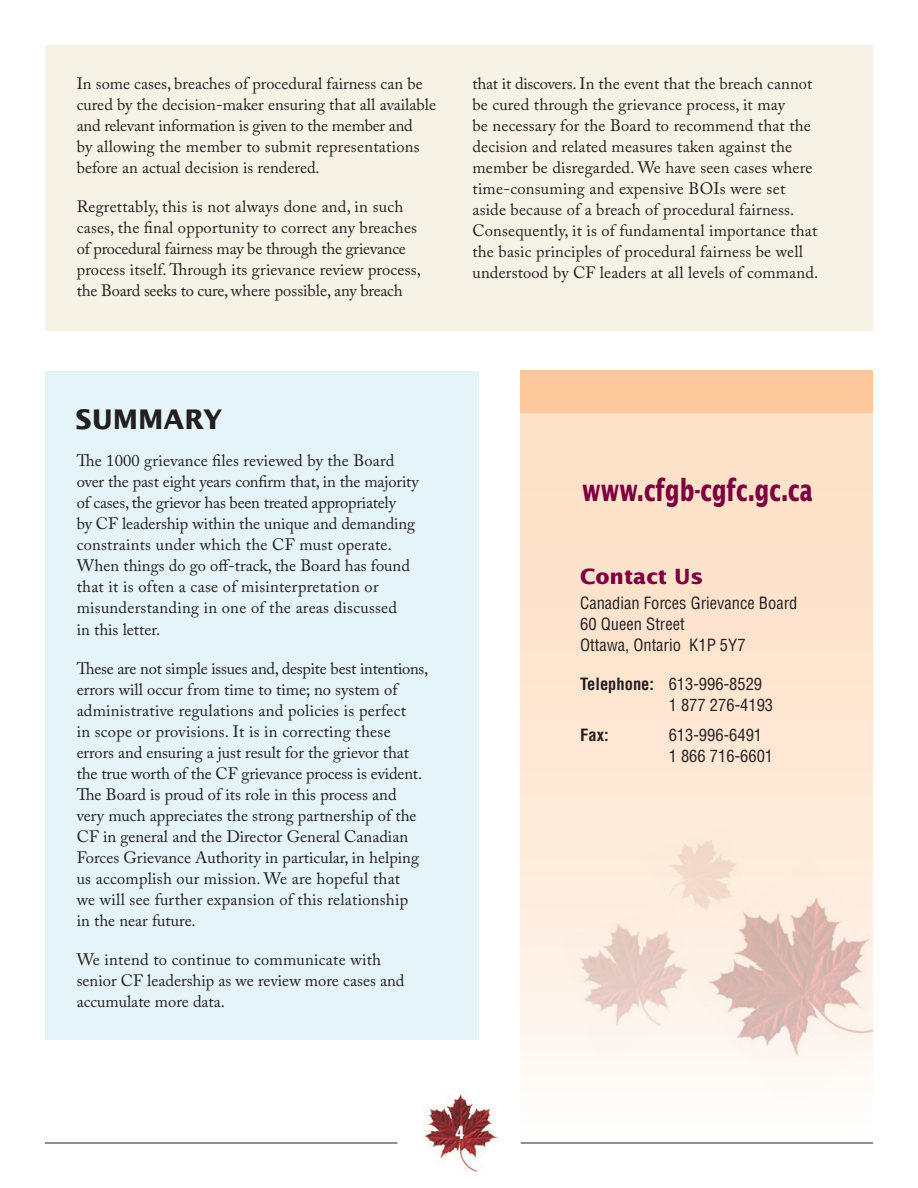
<style>
.page{position:relative;width:918px;height:1188px;background:#fff}
.page>*{position:absolute;margin:0;border:0;box-sizing:border-box;transform-origin:0 0}
.t1{font:700 30px "Lucida Sans Std";color:#7c0040;scale:.7 1}
.t2{font:700 27px "Lucida Sans Std";color:#231f20}
.t3{font:700 21px "Lucida Sans Std";color:#7c0040}
.t4{font:700 condensed 18px "Helvetica LT Std";color:#fff}
.t5{font:16.5px/21px "Adobe Caslon Pro";letter-spacing:.005em;color:#231f20}
.t6{font:condensed 16.5px/21px "Helvetica LT Std";color:#231f20}
.t7{font:700 condensed 16.5px "Helvetica LT Std";color:#231f20}
.s1{font-weight:700}
</style>
<div class="page">
<div style="left:45px;top:371px;width:433px;height:669px;background:#e4f4f7"></div>
<div style="left:521px;top:371px;width:352px;height:772px;background:linear-gradient(to bottom,#fedbbd,#fefaf5)"></div>
<div style="left:45px;top:45px;width:828px;height:285px;background:#f6f3e6"></div>
<img style="left:423px;top:1094px;width:74px;height:78px">
<hr style="left:45px;top:1143px;width:352px;height:1px;background:#231f20">
<hr style="left:521px;top:1143px;width:352px;height:1px;background:#231f20">
<img style="left:673px;top:858px;width:200px;height:243px">
<img style="left:561px;top:904px;width:140px;height:155px">
<img style="left:645px;top:826px;width:105px;height:95px">
<div style="left:521px;top:370px;width:352px;height:43px;background:#fcc89c"></div>
<p class="t5" style="left:77px;top:73px;width:361px">In some cases, breaches of procedural fairness can be cured by the decision-maker ensuring that all available and relevant information is given to the member and<br>by allowing the member to submit representations before an actual decision is rendered.</p>
<p class="t5" style="left:77px;top:196px;width:346px">Regrettably, this is not always done and, in such cases, the final opportunity to correct any breaches of procedural fairness may be through the grievance process itself. Through its grievance review process, the Board seeks to cure, where possible, any breach</p>
<p class="t5" style="left:472px;top:73px;width:347px">that it discovers. In the event that the breach cannot be cured through the grievance process, it may<br>be necessary for the Board to recommend that the decision and related measures taken against the member be disregarded. We have seen cases where time-consuming and expensive BOIs were set aside because of a breach of procedural fairness.<br>Consequently, it is of fundamental importance that the basic principles of procedural fairness be well understood by CF leaders at all levels of command.</p>
<h2 class="t2" style="left:76px;top:404px;width:149px">Summary</h2>
<p class="t5" style="left:77px;top:450px;width:344px">The 1000 grievance files reviewed by the Board over the past eight years confirm that, in the majority of cases, the grievor has been treated appropriately<br>by CF leadership within the unique and demanding constraints under which the CF must operate.<br>When things do go off-track, the Board has found that it is often a case of misinterpretation or misunderstanding in one of the areas discussed<br>in this letter.</p>
<p class="t5" style="left:77px;top:657px;width:353px">These are not simple issues and, despite best intentions, errors will occur from time to time; no system of administrative regulations and policies is perfect<br>in scope or provisions. It is in correcting these errors and ensuring a just result for the grievor that the true worth of the CF grievance process is evident.<br>The Board is proud of its role in this process and<br>very much appreciates the strong partnership of the CF in general and the Director General Canadian Forces Grievance Authority in particular, in helping us accomplish our mission. We are hopeful that<br>we will see further expansion of this relationship<br>in the near future.</p>
<p class="t5" style="left:77px;top:948px;width:329px">We intend to continue to communicate with senior CF leadership as we review more cases and accumulate more data.</p>
<h1 class="t1" style="left:582px;top:474px;width:331px">www.cfgb-cgfc.gc.ca</h1>
<p class="t3" style="left:580px;top:565px;width:125px">Contact U s</p>
<p class="t6" style="left:580px;top:593px;width:219px">Canadian Forces Grievance Board<br>60 Queen Street<br>Ottawa, Ontario K1P 5Y7</p>
<p class="t6" style="left:669px;top:674px;width:106px;text-indent:-89px"><span class="s1">Telephone:</span> 613-996-8529<br>1 877 276-4193</p>
<p class="t7" style="left:580px;top:725px;width:30px">Fax:</p>
<p class="t6" style="left:669px;top:725px;width:106px">613-996-6491<br>1 866 716-6601</p>
<p class="t4" style="left:455px;top:1121px;width:10px">4</p>
</div>
